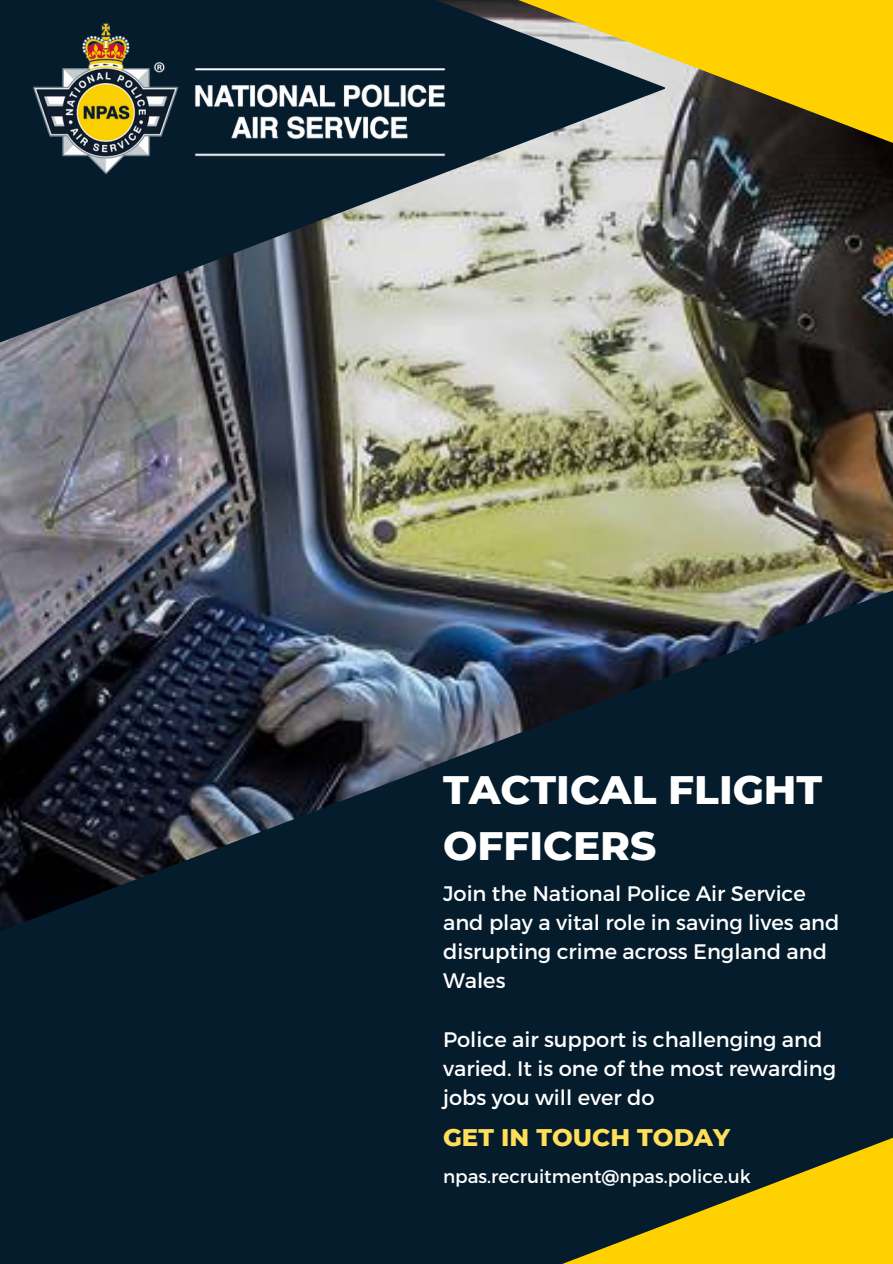
<style>
.page{position:relative;width:893px;height:1264px;background:#fff}
.page>*{position:absolute;margin:0;border:0;box-sizing:border-box;transform-origin:0 0}
.t1{font:800 40.5px/56.2px "Montserrat";color:#fff}
.t2{font:800 24.6px "Montserrat";color:#ffde59}
.t3{font:21px/29.2px "Montserrat";color:#fff}
.t4{font:18.45px "Montserrat";color:#fff}
</style>
<div class="page">
<img style="left:0;top:168px;width:892px;height:359px">
<svg style="left:0;top:0;width:664px;height:380px;background:#70797d"></svg>
<svg style="left:443px;top:0;width:449px;height:168px;background:#8d813b"></svg>
<img style="left:0;top:527px;width:892px;height:736px">
<svg style="left:465px;top:1121px;width:427px;height:142px;background:#59581d"></svg>
<img style="left:31px;top:22px;width:416px;height:154px">
<p class="t1" style="left:443px;top:761px;width:381px">TACTICAL FLIGHT<br>OFFICERS</p>
<p class="t3" style="left:443px;top:877px;width:398px">Join the National Police Air Service and play a vital role in saving lives and disrupting crime across England and<br>Wales</p>
<p class="t3" style="left:443px;top:1023px;width:394px">Police air support is challenging and varied. It is one of the most rewarding jobs you will ever do</p>
<h1 class="t2" style="left:443px;top:1121px;width:289px">GET IN TOUCH TODAY</h1>
<h3 class="t4" style="left:443px;top:1164px;width:309px">npas.recruitment@npas.police.uk</h3>
</div>
